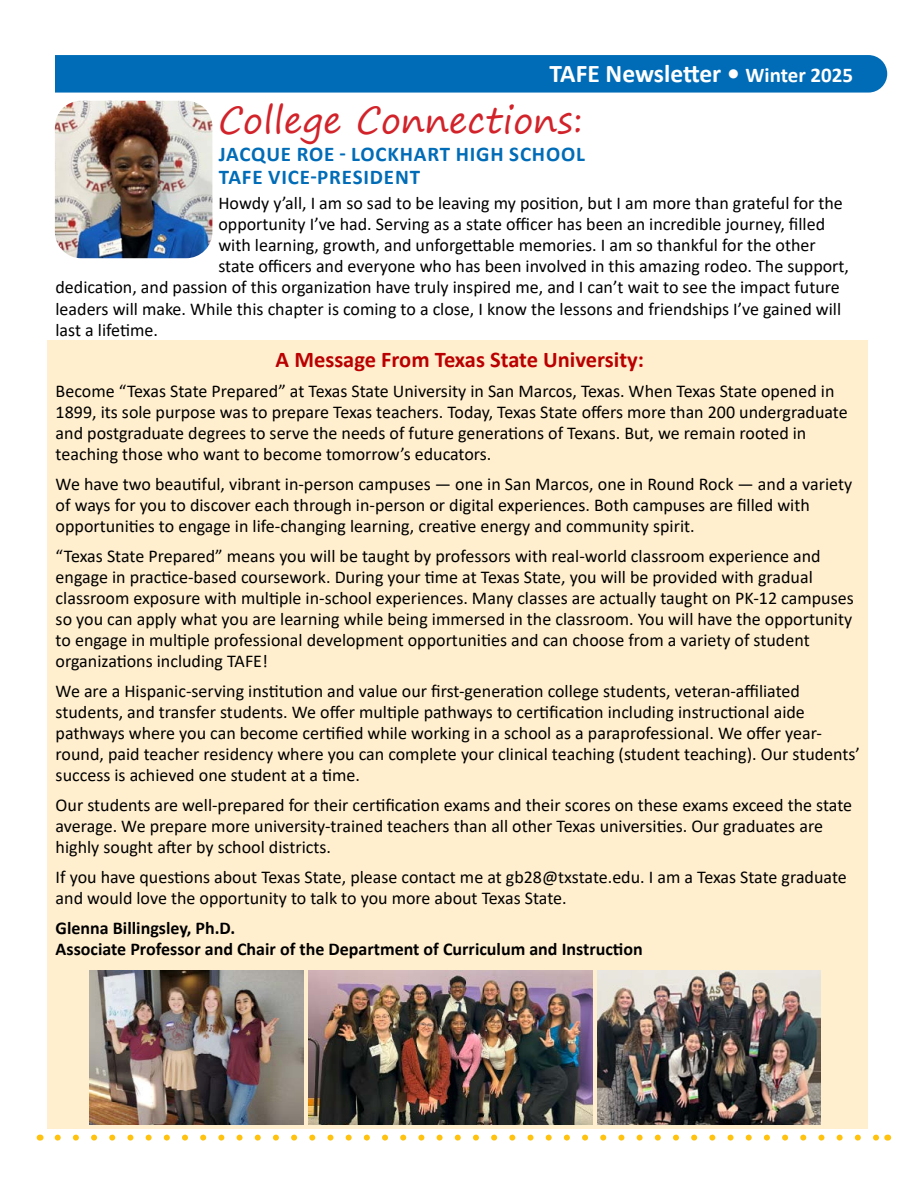
<style>
.page{position:relative;width:918px;height:1188px;background:#fff}
.page>*{position:absolute;margin:0;border:0;box-sizing:border-box;transform-origin:0 0}
.t1{font:36px "Segoe Print";color:#d2232a}
.t2{font:700 25.5px "Calibri";color:#fff}
.t3{font:700 22.5px "Calibri";color:#ba0000}
.t4{font:700 21px/23.1px "Calibri";letter-spacing:.04em;color:#006cb7}
.t5{font:18px/21px "Calibri";color:#000}
.t6{font:700 18px/21px "Calibri";color:#000}
.s1{font-size:21px}
</style>
<div class="page">
<div style="left:47px;top:340px;width:821px;height:789px;background:#ffefcf"></div>
<div style="left:22px;top:55px;width:865px;height:38px;background:#006cb7;border-radius:19px"></div>
<div style="left:11px;top:42px;width:44px;height:69px;background:#fff"></div>
<svg style="left:58px;top:1135px;width:820px;height:6px"></svg>
<img style="left:55px;top:101px;width:157px;height:157px">
<img style="left:90px;top:970px;width:213px;height:154px">
<img style="left:308px;top:970px;width:284px;height:154px">
<img style="left:598px;top:970px;width:223px;height:154px">
<h2 class="t2" style="left:550px;top:56px;width:305px">TAFE Newsletter • <span class="s1">Winter 2025</span></h2>
<h1 class="t1" style="left:218px;top:88px;width:366px">College Connections:</h1>
<p class="t4" style="left:219px;top:142px;width:368px">JACQUE ROE - LOCKHART HIGH SCHOOL<br>TAFE VICE-PRESIDENT</p>
<p class="t5" style="left:218px;top:193px;width:626px">Howdy y’all, I am so sad to be leaving my position, but I am more than grateful for the</p>
<p class="t5" style="left:218px;top:214px;width:608px">opportunity I’ve had. Serving as a state officer has been an incredible journey, filled</p>
<p class="t5" style="left:218px;top:235px;width:599px">with learning, growth, and unforgettable memories. I am so thankful for the other</p>
<p class="t5" style="left:218px;top:256px;width:632px">state officers and everyone who has been involved in this amazing rodeo. The support,</p>
<p class="t5" style="left:56px;top:277px;width:786px">dedication, and passion of this organization have truly inspired me, and I can’t wait to see the impact future</p>
<p class="t5" style="left:56px;top:298px;width:787px">leaders will make. While this chapter is coming to a close, I know the lessons and friendships I’ve gained will</p>
<p class="t5" style="left:56px;top:319px;width:104px">last a lifetime.</p>
<p class="t3" style="left:276px;top:343px;width:370px">A Message From Texas State University:</p>
<p class="t5" style="left:56px;top:380px;width:794px">Become “Texas State Prepared” at Texas State University in San Marcos, Texas. When Texas State opened in 1899, its sole purpose was to prepare Texas teachers. Today, Texas State offers more than 200 undergraduate and postgraduate degrees to serve the needs of future generations of Texans. But, we remain rooted in teaching those who want to become tomorrow’s educators.</p>
<p class="t5" style="left:56px;top:473px;width:798px">We have two beautiful, vibrant in-person campuses — one in San Marcos, one in Round Rock — and a variety of ways for you to discover each through in-person or digital experiences. Both campuses are filled with opportunities to engage in life-changing learning, creative energy and community spirit.</p>
<p class="t5" style="left:56px;top:545px;width:800px">“Texas State Prepared” means you will be taught by professors with real-world classroom experience and engage in practice-based coursework. During your time at Texas State, you will be provided with gradual classroom exposure with multiple in-school experiences. Many classes are actually taught on PK-12 campuses so you can apply what you are learning while being immersed in the classroom. You will have the opportunity to engage in multiple professional development opportunities and can choose from a variety of student organizations including TAFE!</p>
<p class="t5" style="left:56px;top:680px;width:806px">We are a Hispanic-serving institution and value our first-generation college students, veteran-affiliated students, and transfer students. We offer multiple pathways to certification including instructional aide pathways where you can become certified while working in a school as a paraprofessional. We offer year&shy;round, paid teacher residency where you can complete your clinical teaching (student teaching). Our students’ success is achieved one student at a time.</p>
<p class="t5" style="left:56px;top:794px;width:798px">Our students are well-prepared for their certification exams and their scores on these exams exceed the state average. We prepare more university-trained teachers than all other Texas universities. Our graduates are highly sought after by school districts.</p>
<p class="t5" style="left:56px;top:866px;width:793px">If you have questions about Texas State, please contact me at gb28@txstate.edu. I am a Texas State graduate and would love the opportunity to talk to you more about Texas State.</p>
<p class="t6" style="left:56px;top:917px;width:589px">Glenna Billingsley, Ph.D.<br>Associate Professor and Chair of the Department of Curriculum and Instruction</p>
</div>
